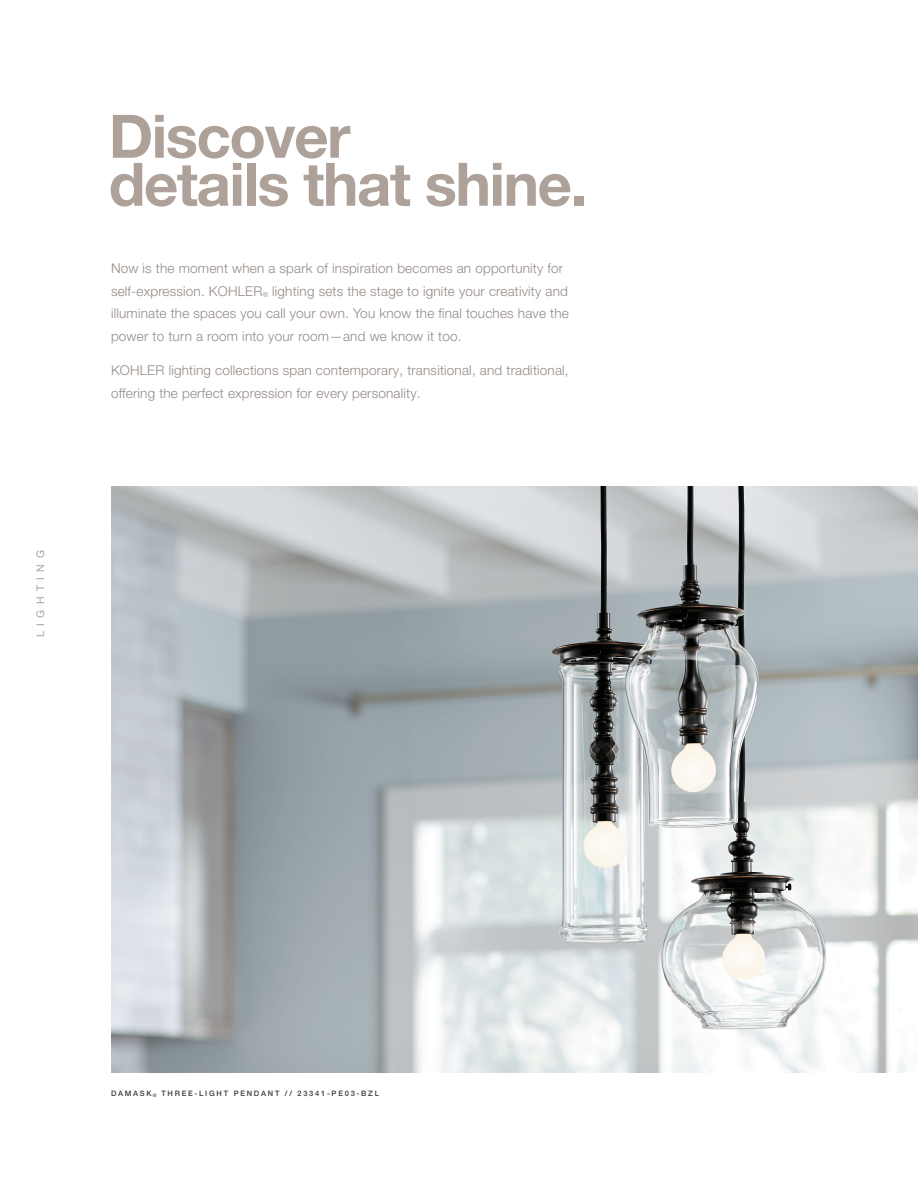
<style>
.page{position:relative;width:918px;height:1188px;background:#fff}
.page>*{position:absolute;margin:0;border:0;box-sizing:border-box;transform-origin:0 0}
.t1{font:700 60px/48px "Helvetica Neue LT Pro";letter-spacing:-.025em;color:#ada199}
.t2{font:300 13.5px/22.5px "Helvetica Neue LT Pro";letter-spacing:.015em;color:#948b86}
.t3{font:10.5px "Helvetica Neue LT Pro";letter-spacing:.525em;color:#ada199}
.t4{font:500 7.5px "Helvetica Neue LT Pro";letter-spacing:.23em;color:#373837}
.s1{font-size:6.75px}
</style>
<div class="page">
<img style="left:111px;top:487px;width:807px;height:586px">
<p class="t3" style="left:34px;top:637px;width:88px;rotate:-90deg">LIGHTING</p>
<h1 class="t1" style="left:109px;top:111px;width:480px">Discover<br>details that shine.</h1>
<p class="t2" style="left:111px;top:257px;width:459px">Now is the moment when a spark of inspiration becomes an opportunity for self-expression. KOHLER<span class="s1">®</span> lighting sets the stage to ignite your creativity and illuminate the spaces you call your own. You know the final touches have the power to turn a room into your room—and we know it too.</p>
<p class="t2" style="left:111px;top:359px;width:459px">KOHLER lighting collections span contemporary, transitional, and traditional, offering the perfect expression for every personality.</p>
<p class="t4" style="left:111px;top:1089px;width:270px">DAMASK<sub>®</sub> THREE-LIGHT PENDANT // 23341-PE03-BZL</p>
</div>
